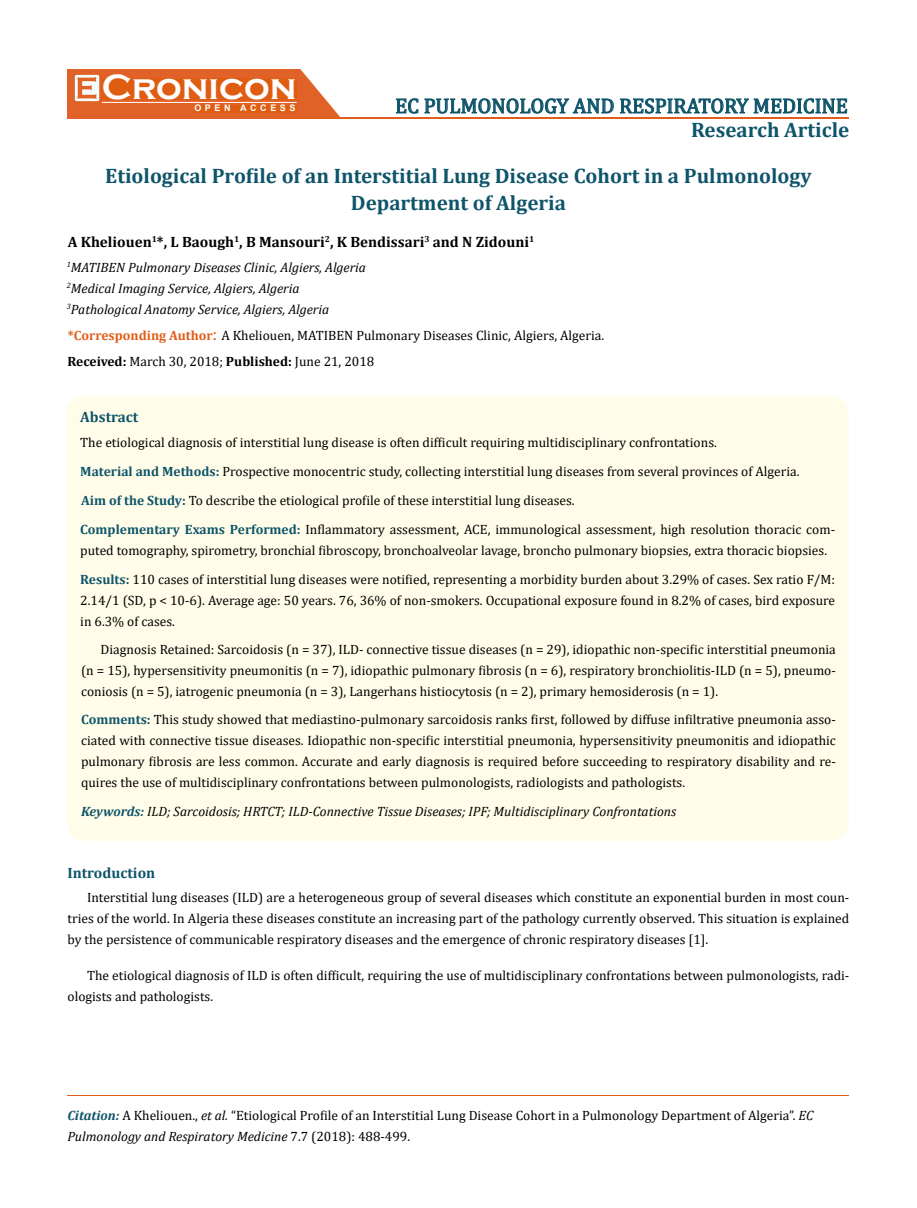
<style>
.page{position:relative;width:917px;height:1208px;background:#fff}
.page>*{position:absolute;margin:0;border:0;box-sizing:border-box;transform-origin:0 0}
.t1{font:700 36px "Copperplate Gothic";color:#fff}
.t2{font:700 21px/45.9px "Cambria";color:#0e546a}
.t3{font:21px "Cambria";color:#0e546a}
.t4{font:700 15px "Cambria";color:#000}
.t5{font:700 15px "Cambria";color:#0e546a}
.t6{font:13.5px/21px "Cambria";color:#000}
.t7{font:italic 13.5px/21px "Cambria";color:#000}
.t8{font:700 9px "Arial";letter-spacing:.4em;color:#fff}
.s1{font-weight:700;color:#e05d1a}
.s2{font-size:18px;color:#e05d1a}
.s3{font-weight:700}
.s4{font-weight:700;color:#0e546a}
.s5{font-weight:700;font-style:italic;color:#0e546a}
.s6{font-style:italic}
</style>
<div class="page">
<div style="left:67px;top:70px;width:290px;height:49px;background:#e06228"></div>
<img style="left:75px;top:75px;width:24px;height:26px">
<div style="left:102px;top:79px;width:195px;height:21px;background:#df5d11"></div>
<div style="left:194px;top:105px;width:103px;height:7px;background:#df5d11"></div>
<svg style="left:300px;top:69px;width:118px;height:49px"></svg>
<svg style="left:424px;top:98px;width:423px;height:16px"></svg>
<hr style="left:102px;top:102px;width:194px;height:1px;background:#fff">
<hr style="left:279px;top:118px;width:569px;height:1px;background:#e05d1a">
<hr style="left:67px;top:1095px;width:782px;height:1px;background:#e05d1a">
<div style="left:67px;top:396px;width:781px;height:444px;background:#fffde9;border-radius:18px"></div>
<h1 class="t1" style="left:102px;top:68px;width:196px">Cronicon</h1>
<p class="t8" style="left:194px;top:102px;width:103px">OPEN ACCESS</p>
<h2 class="t3" style="left:395px;top:93px;width:454px">EC PULMONOLOGY AND RESPIRATORY MEDICINE</h2>
<h2 class="t2" style="left:105px;top:107px;width:745px;text-indent:585px">Research Article<br>Etiological Profile of an Interstitial Lung Disease Cohort in a Pulmonology</h2>
<h2 class="t2" style="left:351px;top:179px;width:217px">Department of Algeria</h2>
<p class="t4" style="left:68px;top:232px;width:468px">A Kheliouen<sup>1</sup>*, L Baough<sup>1</sup>, B Mansouri<sup>2</sup>, K Bendissari<sup>3</sup> and N Zidouni<sup>1</sup></p>
<p class="t7" style="left:67px;top:256px;width:301px"><sup>1</sup>MATIBEN Pulmonary Diseases Clinic, Algiers, Algeria<br><sup>2</sup>Medical Imaging Service, Algiers, Algeria<br><sup>3</sup>Pathological Anatomy Service, Algiers, Algeria</p>
<p class="t6" style="left:67px;top:322px;width:538px;line-height:26px"><span class="s1">*Corresponding Author</span><span class="s2">:</span> A Kheliouen, MATIBEN Pulmonary Diseases Clinic, Algiers, Algeria.<br><span class="s3">Received:</span> March 30, 2018; <span class="s3">Published:</span> June 21, 2018</p>
<p class="t5" style="left:80px;top:406px;width:60px">Abstract</p>
<p class="t6" style="left:80px;top:431px;width:638px">The etiological diagnosis of interstitial lung disease is often difficult requiring multidisciplinary confrontations.</p>
<p class="t6" style="left:80px;top:456px;width:756px;line-height:29.1px"><span class="s4">Material and Methods:</span> Prospective monocentric study, collecting interstitial lung diseases from several provinces of Algeria.<br><span class="s4">Aim of the Study:</span> To describe the etiological profile of these interstitial lung diseases.<br><span class="s4">Complementary Exams Performed:</span> Inflammatory assessment, ACE, immunological assessment, high resolution thoracic com-</p>
<p class="t6" style="left:80px;top:536px;width:756px;line-height:29px">puted tomography, spirometry, bronchial fibroscopy, bronchoalveolar lavage, broncho pulmonary biopsies, extra thoracic biopsies.<br><span class="s4">Results:</span> 110 cases of interstitial lung diseases were notified, representing a morbidity burden about 3.29% of cases. Sex ratio F/M:</p>
<p class="t6" style="left:80px;top:590px;width:756px">2.14/1 (SD, p &lt; 10-6). Average age: 50 years. 76, 36% of non-smokers. Occupational exposure found in 8.2% of cases, bird exposure in 6.3% of cases.</p>
<p class="t6" style="left:81px;top:639px;width:756px;text-align:justify;text-indent:19px">Diagnosis Retained: Sarcoidosis (n = 37), ILD- connective tissue diseases (n = 29), idiopathic non-specific interstitial pneumonia (n = 15), hypersensitivity pneumonitis (n = 7), idiopathic pulmonary fibrosis (n = 6), respiratory bronchiolitis-ILD (n = 5), pneumo&shy;coniosis (n = 5), iatrogenic pneumonia (n = 3), Langerhans histiocytosis (n = 2), primary hemosiderosis (n = 1).</p>
<p class="t6" style="left:81px;top:709px;width:756px;text-align:justify"><span class="s4">Comments:</span> This study showed that mediastino-pulmonary sarcoidosis ranks first, followed by diffuse infiltrative pneumonia asso&shy;ciated with connective tissue diseases. Idiopathic non-specific interstitial pneumonia, hypersensitivity pneumonitis and idiopathic pulmonary fibrosis are less common. Accurate and early diagnosis is required before succeeding to respiratory disability and re&shy;quires the use of multidisciplinary confrontations between pulmonologists, radiologists and pathologists.</p>
<p class="t7" style="left:81px;top:800px;width:596px"><span class="s4">Keywords:</span> ILD; Sarcoidosis; HRTCT; ILD-Connective Tissue Diseases; IPF; Multidisciplinary Confrontations</p>
<p class="t5" style="left:67px;top:862px;width:89px">Introduction</p>
<p class="t6" style="left:67px;top:886px;width:783px;text-align:justify;text-indent:19px">Interstitial lung diseases (ILD) are a heterogeneous group of several diseases which constitute an exponential burden in most coun&shy;tries of the world. In Algeria these diseases constitute an increasing part of the pathology currently observed. This situation is explained by the persistence of communicable respiratory diseases and the emergence of chronic respiratory diseases [1].</p>
<p class="t6" style="left:67px;top:964px;width:783px;text-indent:19px">The etiological diagnosis of ILD is often difficult, requiring the use of multidisciplinary confrontations between pulmonologists, radi&shy;ologists and pathologists.</p>
<p class="t6" style="left:67px;top:1104px;width:747px"><span class="s5">Citation:</span> A Kheliouen., <span class="s6">et al.</span> “Etiological Profile of an Interstitial Lung Disease Cohort in a Pulmonology Department of Algeria”. <span class="s6">EC<br>Pulmonology and Respiratory Medicine</span> 7.7 (2018): 488-499.</p>
</div>
